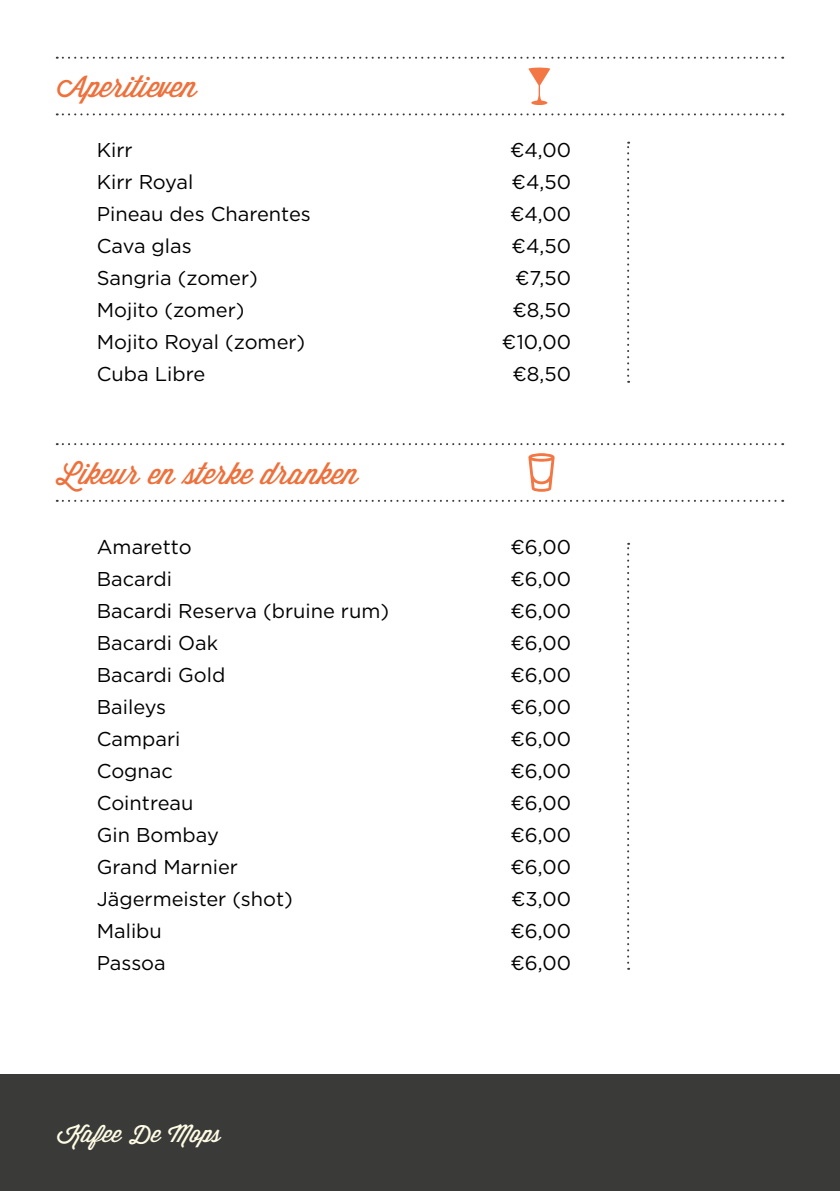
<style>
.page{position:relative;width:840px;height:1191px;background:#fff}
.page>*{position:absolute;margin:0;border:0;box-sizing:border-box;transform-origin:0 0}
.t1{font:30px "Wisdom Script AI";color:#ee703b}
.t2{font:24px "Wisdom Script AI";color:#fffce5}
.t3{font:20px/32px "Gotham";color:#000}
</style>
<div class="page">
<div style="left:0;top:1074px;width:839px;height:117px;background:#3a3a39"></div>
<svg style="left:627px;top:142px;width:1px;height:241px"></svg>
<svg style="left:57px;top:113px;width:725px;height:2px"></svg>
<svg style="left:57px;top:57px;width:725px;height:2px"></svg>
<svg style="left:528px;top:68px;width:22px;height:37px"></svg>
<svg style="left:627px;top:543px;width:1px;height:426px"></svg>
<svg style="left:57px;top:443px;width:725px;height:2px"></svg>
<svg style="left:57px;top:500px;width:725px;height:2px"></svg>
<svg style="left:528px;top:453px;width:26px;height:39px"></svg>
<h1 class="t1" style="left:57px;top:64px;width:141px">Aperitieven</h1>
<p class="t3" style="left:97px;top:134px;width:215px">Kirr<br>Kirr Royal<br>Pineau des Charentes<br>Cava glas<br>Sangria (zomer)<br>Mojito (zomer)<br>Mojito Royal (zomer)<br>Cuba Libre</p>
<h1 class="t1" style="left:57px;top:450px;width:303px">Likeur en sterke dranken</h1>
<p class="t3" style="left:97px;top:530px;width:293px">Amaretto<br>Bacardi<br>Bacardi Reserva (bruine rum)<br>Bacardi Oak<br>Bacardi Gold<br>Baileys<br>Campari<br>Cognac<br>Cointreau<br>Gin Bombay<br>Grand Marnier<br>Jägermeister (shot)<br>Malibu<br>Passoa</p>
<p class="t2" style="left:57px;top:1114px;width:165px">Kafee De Mops</p>
<p class="t3" style="left:501px;top:134px;width:70px;text-align:right">€4,00 €4,50 €4,00 €4,50 €7,50 €8,50 €10,00 €8,50</p>
<p class="t3" style="left:510px;top:530px;width:62px;text-align:justify">€6,00 €6,00 €6,00 €6,00 €6,00 €6,00 €6,00 €6,00 €6,00 €6,00 €6,00 €3,00 €6,00 €6,00</p>
</div>
